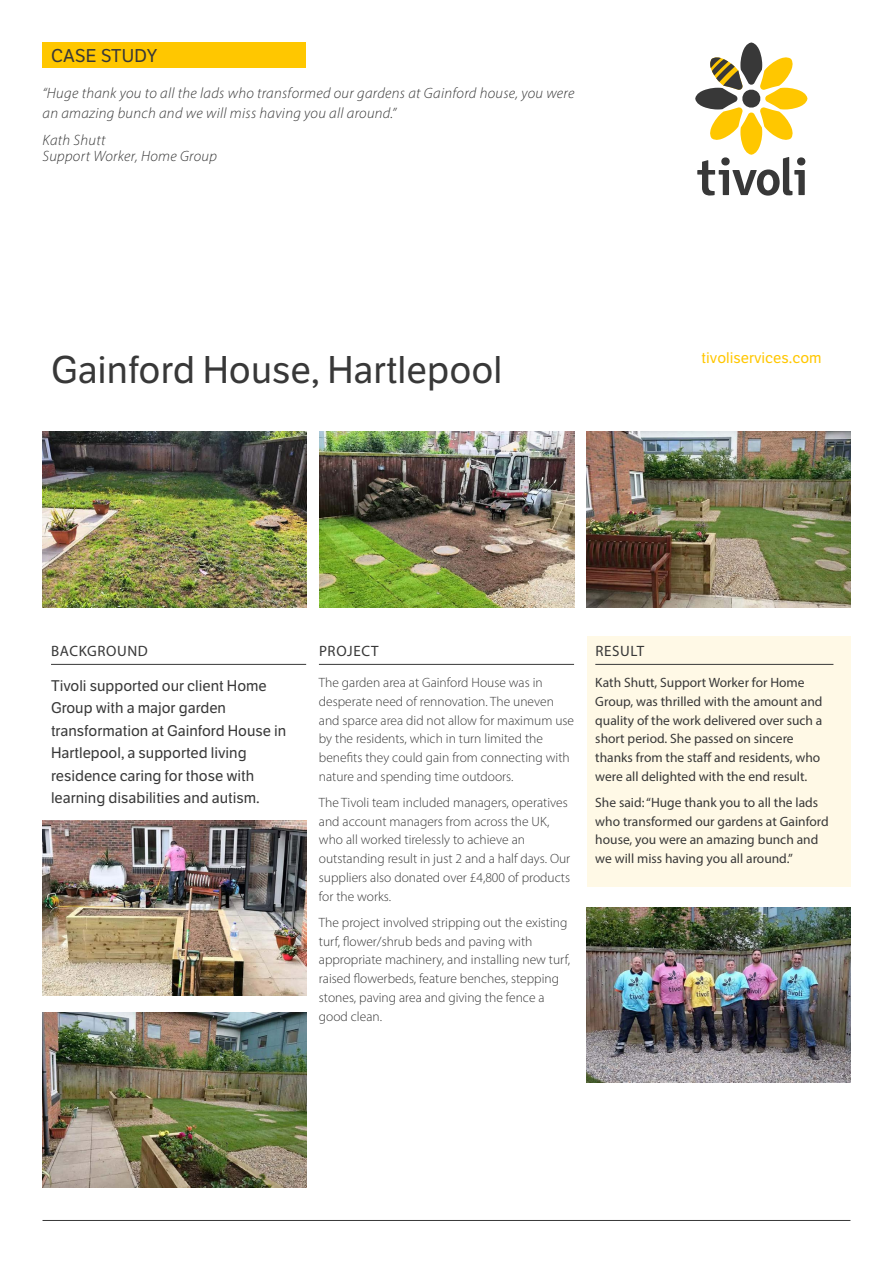
<style>
.page{position:relative;width:893px;height:1263px;background:#fff}
.page>*{position:absolute;margin:0;border:0;box-sizing:border-box;transform-origin:0 0}
.t1{font:37.5px "LFT Etica";color:#383838}
.t2{font:18px "LFT Etica";letter-spacing:.015em;color:#383838}
.t3{font:15px/22.5px "LFT Etica";color:#383838}
.t4{font:italic 300 15px/19.5px "Myriad Pro";letter-spacing:.02em;color:#383838}
.t5{font:15px "Myriad Pro";letter-spacing:.04em;color:#383838}
.t6{font:15px "LFT Etica";color:#ffc700}
.t7{font:300 13.5px/18.8px "Myriad Pro";color:#383838}
.t8{font:13.5px/18.8px "Myriad Pro";color:#383838}
</style>
<div class="page">
<div style="left:587px;top:636px;width:263px;height:251px;background:#fff9e6"></div>
<svg style="left:695px;top:43px;width:112px;height:153px"></svg>
<div style="left:797px;top:157px;width:8px;height:8px;background:#383838;border-radius:50%"></div>
<hr style="left:595px;top:664px;width:238px;height:1px;background:#383838">
<hr style="left:51px;top:664px;width:255px;height:1px;background:#383838">
<hr style="left:319px;top:664px;width:255px;height:1px;background:#383838">
<img style="left:43px;top:432px;width:263px;height:175px">
<img style="left:320px;top:432px;width:254px;height:175px">
<img style="left:587px;top:432px;width:263px;height:175px">
<img style="left:43px;top:820px;width:263px;height:175px">
<img style="left:43px;top:1012px;width:263px;height:175px">
<img style="left:587px;top:908px;width:263px;height:175px">
<div style="left:43px;top:43px;width:263px;height:25px;background:#ffc700"></div>
<hr style="left:43px;top:1220px;width:807px;height:1px;background:#383838">
<h2 class="t2" style="left:51px;top:45px;width:108px">CASE STUDY</h2>
<p class="t4" style="left:43px;top:84px;width:533px">“Huge thank you to all the lads who transformed our gardens at Gainford house, you were an amazing bunch and we will miss having you all around.”</p>
<p class="t4" style="left:43px;top:131px;width:176px;line-height:16.5px">Kath Shutt<br>Support Worker, Home Group</p>
<h1 class="t1" style="left:51px;top:347px;width:453px">Gainford House, Hartlepool</h1>
<p class="t6" style="left:701px;top:349px;width:122px">tivoliservices.com</p>
<p class="t5" style="left:51px;top:641px;width:98px">BACKGROUND</p>
<p class="t3" style="left:51px;top:674px;width:237px">Tivoli supported our client Home<br>Group with a major garden transformation at Gainford House in<br>Hartlepool, a supported living residence caring for those with learning disabilities and autism.</p>
<p class="t5" style="left:319px;top:641px;width:61px">PROJECT</p>
<p class="t7" style="left:319px;top:673px;width:257px">The garden area at Gainford House was in desperate need of rennovation. The uneven and sparce area did not allow for maximum use by the residents, which in turn limited the benefits they could gain from connecting with nature and spending time outdoors.</p>
<p class="t7" style="left:319px;top:793px;width:253px">The Tivoli team included managers, operatives and account managers from across the UK, who all worked tirelessly to achieve an outstanding result in just 2 and a half days. Our suppliers also donated over £4,800 of products for the works.</p>
<p class="t7" style="left:319px;top:913px;width:253px">The project involved stripping out the existing turf, flower/shrub beds and paving with appropriate machinery, and installing new turf, raised flowerbeds, feature benches, stepping stones, paving area and giving the fence a good clean.</p>
<p class="t5" style="left:595px;top:641px;width:50px">RESULT</p>
<p class="t8" style="left:595px;top:673px;width:229px">Kath Shutt, Support Worker for Home Group, was thrilled with the amount and quality of the work delivered over such a short period. She passed on sincere thanks from the staff and residents, who were all delighted with the end result.</p>
<p class="t8" style="left:595px;top:793px;width:235px">She said: “Huge thank you to all the lads who transformed our gardens at Gainford house, you were an amazing bunch and we will miss having you all around.”</p>
</div>
